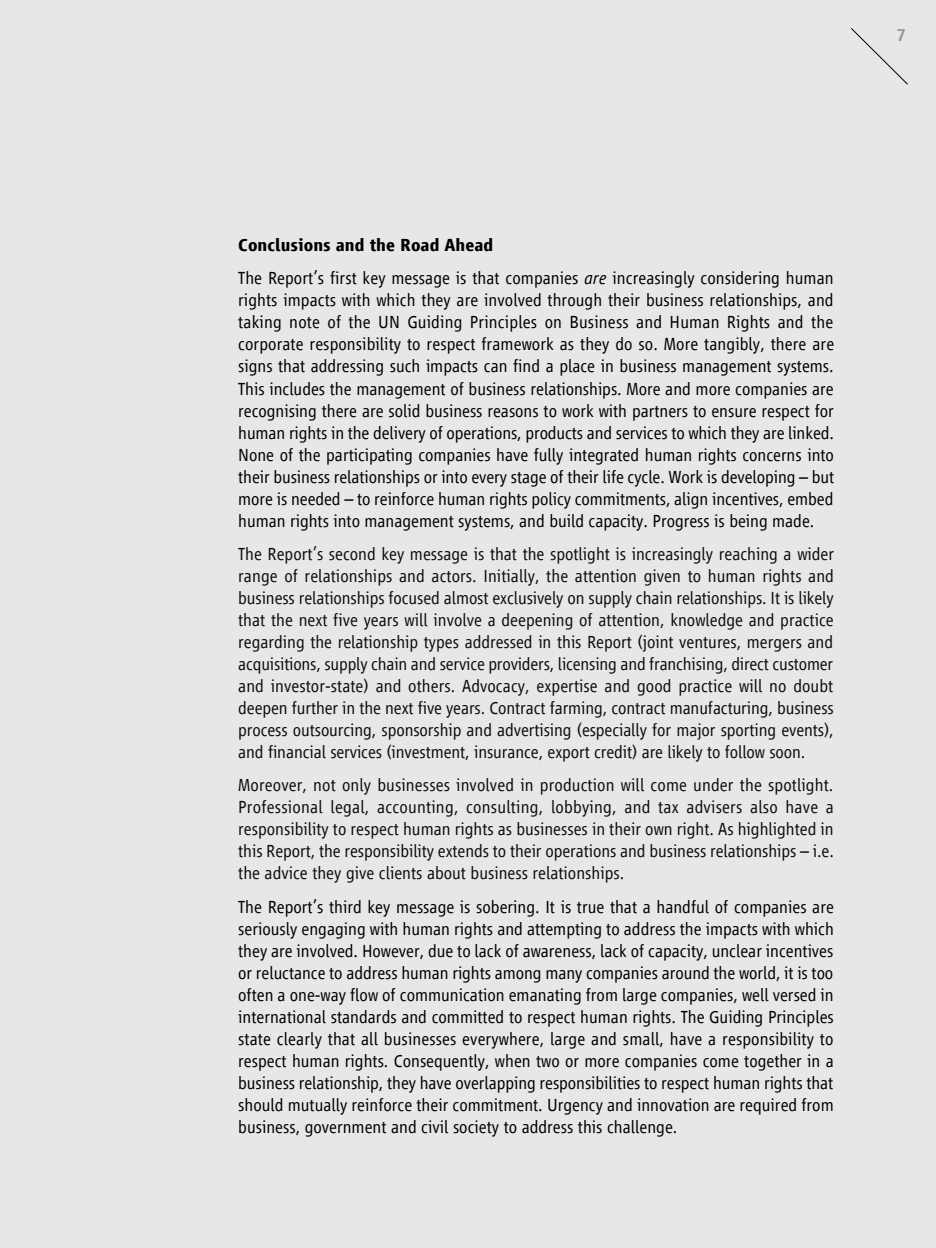
<style>
.page{position:relative;width:936px;height:1248px;background:#fff}
.page>*{position:absolute;margin:0;border:0;box-sizing:border-box;transform-origin:0 0}
.text{font:300 18px/22px "Vialog LT Com";color:#000;text-align:justify}
.text-2{font:300 18px/22px "Vialog LT Com";letter-spacing:-.005em;color:#0d0d0d;text-align:justify}
.headings_3_smd{font:700 18px "Vialog LT Com";color:#000}
.t1{font:500 18px "Vialog LT Com";color:#939598}
.s1{font-style:italic}
</style>
<div class="page">
<div style="left:0;top:0;width:935px;height:1247px;background:#e6e7e8"></div>
<svg style="left:851px;top:28px;width:57px;height:57px"></svg>
<p class="t1" style="left:896px;top:25px;width:11px">7</p>
<p class="headings_3_smd" style="left:238px;top:235px;width:256px">Conclusions and the Road Ahead</p>
<p class="text" style="left:238px;top:267px;width:597px">The Report’s first key message is that companies <span class="s1">are</span> increasingly considering human rights impacts with which they are involved through their business relationships, and taking note of the UN Guiding Principles on Business and Human Rights and the corporate responsibility to respect framework as they do so. More tangibly, there are signs that addressing such impacts can find a place in business management systems.<br>This includes the management of business relationships. More and more companies are recognising there are solid business reasons to work with partners to ensure respect for human rights in the delivery of operations, products and services to which they are linked.<br>None of the participating companies have fully integrated human rights concerns into their business relationships or into every stage of their life cycle. Work is developing – but more is needed – to reinforce human rights policy commitments, align incentives, embed human rights into management systems, and build capacity. Progress is being made.</p>
<p class="text-2" style="left:238px;top:543px;width:597px">The Report’s second key message is that the spotlight is increasingly reaching a wider range of relationships and actors. Initially, the attention given to human rights and business relationships focused almost exclusively on supply chain relationships. It is likely that the next five years will involve a deepening of attention, knowledge and practice regarding the relationship types addressed in this Report (joint ventures, mergers and acquisitions, supply chain and service providers, licensing and franchising, direct customer and investor-state) and others. Advocacy, expertise and good practice will no doubt deepen further in the next five years. Contract farming, contract manufacturing, business process outsourcing, sponsorship and advertising (especially for major sporting events), and financial services (investment, insurance, export credit) are likely to follow soon.</p>
<p class="text-2" style="left:238px;top:774px;width:597px">Moreover, not only businesses involved in production will come under the spotlight.<br>Professional legal, accounting, consulting, lobbying, and tax advisers also have a responsibility to respect human rights as businesses in their own right. As highlighted in this Report, the responsibility extends to their operations and business relationships – i.e. the advice they give clients about business relationships.</p>
<p class="text" style="left:238px;top:895px;width:597px">The Report’s third key message is sobering. It is true that a handful of companies are seriously engaging with human rights and attempting to address the impacts with which they are involved. However, due to lack of awareness, lack of capacity, unclear incentives or reluctance to address human rights among many companies around the world, it is too often a one-way flow of communication emanating from large companies, well versed in international standards and committed to respect human rights. The Guiding Principles state clearly that all businesses everywhere, large and small, have a responsibility to respect human rights. Consequently, when two or more companies come together in a business relationship, they have overlapping responsibilities to respect human rights that should mutually reinforce their commitment. Urgency and innovation are required from business, government and civil society to address this challenge.</p>
</div>
